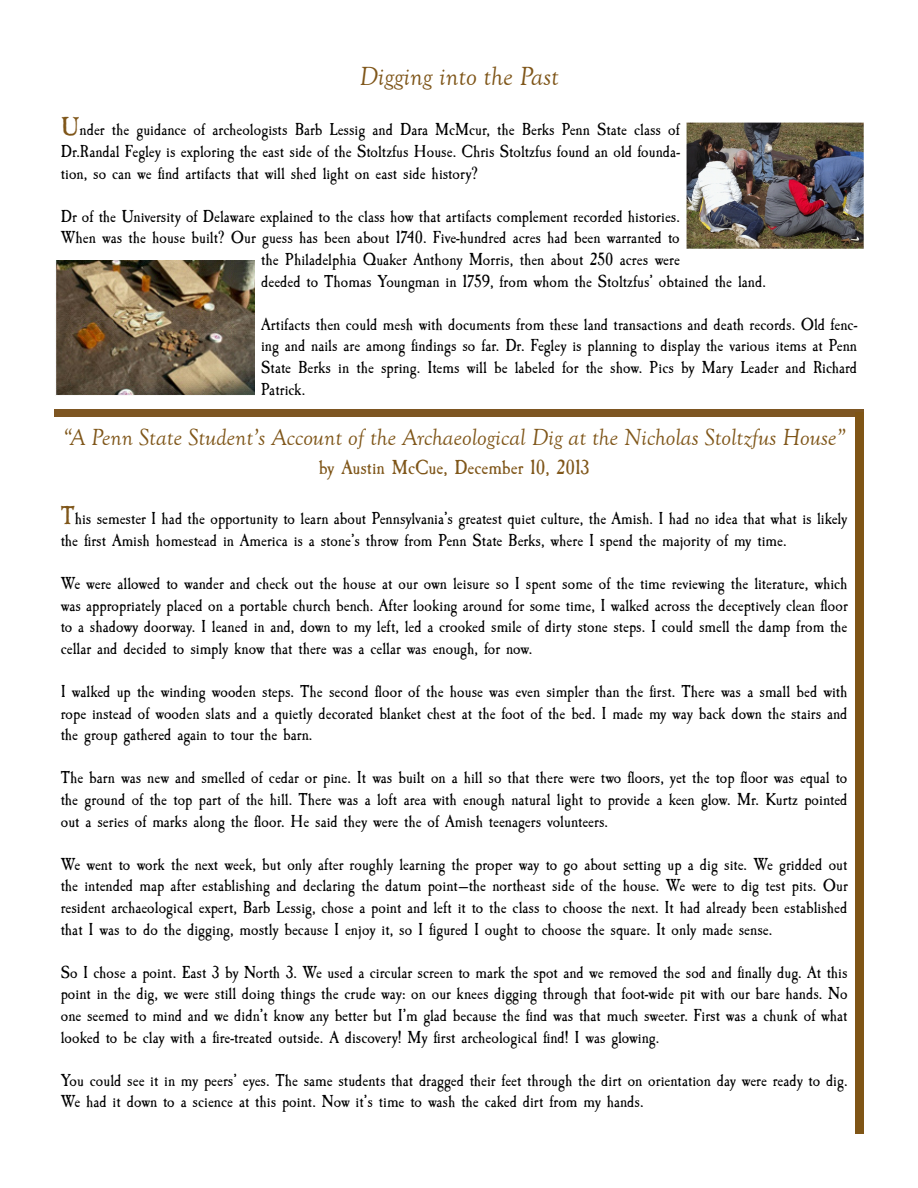
<style>
.page{position:relative;width:918px;height:1188px;background:#fff}
.page>*{position:absolute;margin:0;border:0;box-sizing:border-box;transform-origin:0 0}
.t1{font:italic 27px "Goudy Old Style T";color:#7f5619}
.t2{font:italic 24px "Goudy Old Style T";color:#7f5619}
.t3{font:21px "Caslon Antique";color:#7f5619}
.t4{font:18px/21.6px "Caslon Antique";color:#000;text-align:justify}
.s1{font-size:27px;color:#7f5619}
</style>
<div class="page">
<div style="left:54px;top:409px;width:810px;height:8px;background:#7e5622"></div>
<div style="left:855px;top:413px;width:9px;height:721px;background:#7f5516"></div>
<img style="left:687px;top:122px;width:177px;height:127px">
<img style="left:55px;top:260px;width:199px;height:136px">
<h1 class="t1" style="left:359px;top:61px;width:201px">Digging into the Past</h1>
<p class="t4" style="left:61px;top:119px;width:621px"><span class="s1">U</span>nder the guidance of archeologists Barb Lessig and Dara McMcur, the Berks Penn State class of Dr.Randal Fegley is exploring the east side of the Stoltzfus House. Chris Stoltzfus found an old founda&shy;tion, so can we find artifacts that will shed light on east side history?</p>
<p class="t4" style="left:61px;top:206px;width:621px">Dr of the University of Delaware explained to the class how that artifacts complement recorded histories.</p>
<p class="t4" style="left:61px;top:227px;width:621px">When was the house built? Our guess has been about 1740. Five-hundred acres had been warranted to</p>
<p class="t4" style="left:261px;top:249px;width:420px">the Philadelphia Quaker Anthony Morris, then about 250 acres were</p>
<p class="t4" style="left:261px;top:271px;width:506px">deeded to Thomas Youngman in 1759, from whom the Stoltzfus’ obtained the land.</p>
<p class="t4" style="left:261px;top:314px;width:598px">Artifacts then could mesh with documents from these land transactions and death records. Old fenc&shy;ing and nails are among findings so far. Dr. Fegley is planning to display the various items at Penn State Berks in the spring. Items will be labeled for the show. Pics by Mary Leader and Richard Patrick.</p>
<h2 class="t2" style="left:63px;top:425px;width:784px">“A Penn State Student’s Account of the Archaeological Dig at the Nicholas Stoltzfus House”</h2>
<p class="t3" style="left:319px;top:455px;width:272px">by Austin McCue, December 10, 2013</p>
<p class="t4" style="left:61px;top:508px;width:788px"><span class="s1">T</span>his semester I had the opportunity to learn about Pennsylvania’s greatest quiet culture, the Amish. I had no idea that what is likely the first Amish homestead in America is a stone’s throw from Penn State Berks, where I spend the majority of my time.</p>
<p class="t4" style="left:61px;top:573px;width:788px">We were allowed to wander and check out the house at our own leisure so I spent some of the time reviewing the literature, which was appropriately placed on a portable church bench. After looking around for some time, I walked across the deceptively clean floor to a shadowy doorway. I leaned in and, down to my left, led a crooked smile of dirty stone steps. I could smell the damp from the cellar and decided to simply know that there was a cellar was enough, for now.</p>
<p class="t4" style="left:61px;top:681px;width:788px">I walked up the winding wooden steps. The second floor of the house was even simpler than the first. There was a small bed with rope instead of wooden slats and a quietly decorated blanket chest at the foot of the bed. I made my way back down the stairs and the group gathered again to tour the barn.</p>
<p class="t4" style="left:61px;top:767px;width:788px">The barn was new and smelled of cedar or pine. It was built on a hill so that there were two floors, yet the top floor was equal to the ground of the top part of the hill. There was a loft area with enough natural light to provide a keen glow. Mr. Kurtz pointed out a series of marks along the floor. He said they were the of Amish teenagers volunteers.</p>
<p class="t4" style="left:61px;top:854px;width:788px">We went to work the next week, but only after roughly learning the proper way to go about setting up a dig site. We gridded out the intended map after establishing and declaring the datum point—the northeast side of the house. We were to dig test pits. Our resident archaeological expert, Barb Lessig, chose a point and left it to the class to choose the next. It had already been established that I was to do the digging, mostly because I enjoy it, so I figured I ought to choose the square. It only made sense.</p>
<p class="t4" style="left:61px;top:962px;width:788px">So I chose a point. East 3 by North 3. We used a circular screen to mark the spot and we removed the sod and finally dug. At this point in the dig, we were still doing things the crude way: on our knees digging through that foot-wide pit with our bare hands. No one seemed to mind and we didn’t know any better but I’m glad because the find was that much sweeter. First was a chunk of what looked to be clay with a fire-treated outside. A discovery! My first archeological find! I was glowing.</p>
<p class="t4" style="left:61px;top:1070px;width:788px">You could see it in my peers’ eyes. The same students that dragged their feet through the dirt on orientation day were ready to dig.<br>We had it down to a science at this point. Now it’s time to wash the caked dirt from my hands.</p>
</div>
